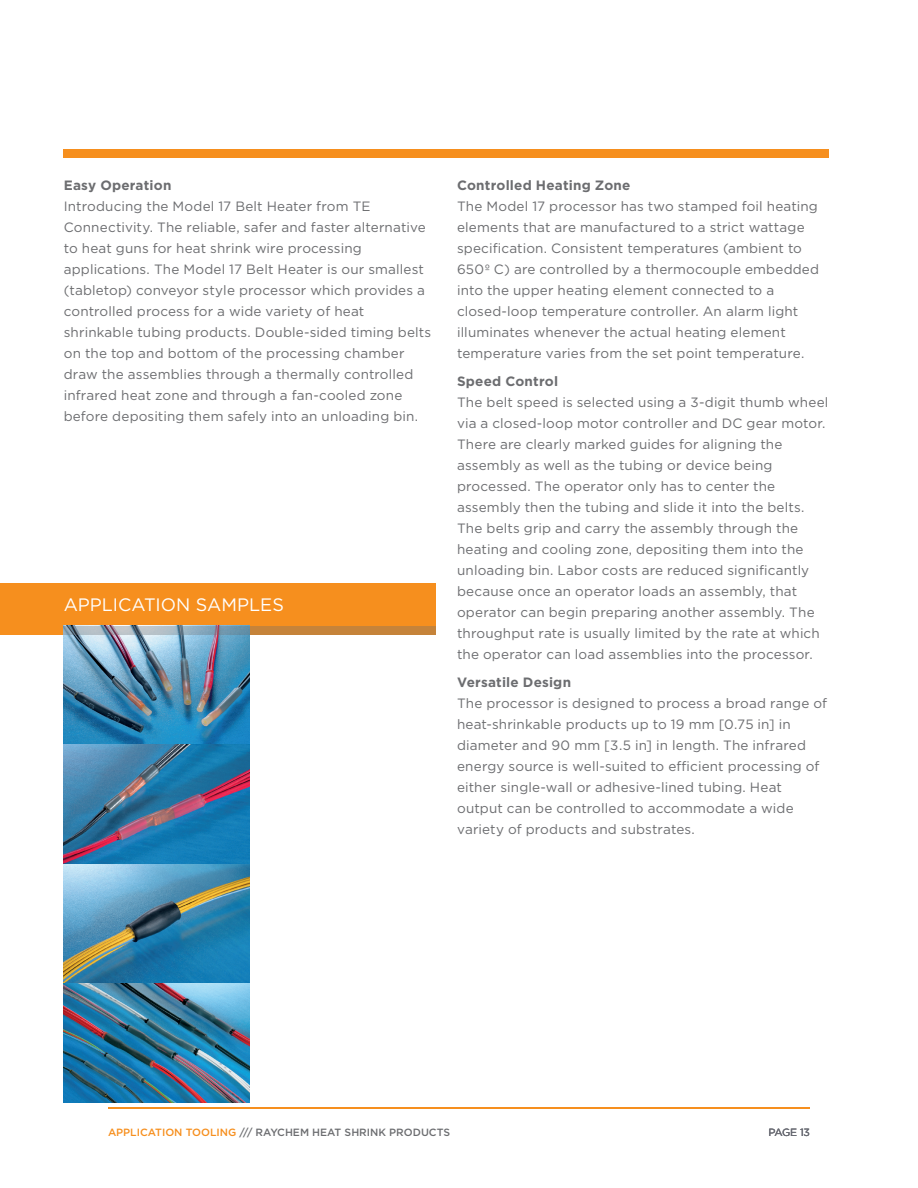
<style>
.page{position:relative;width:918px;height:1188px;background:#fff}
.page>*{position:absolute;margin:0;border:0;box-sizing:border-box;transform-origin:0 0}
.t1{font:18px "Gotham";color:#fff}
.t2{font:13.5px/21px "Gotham";letter-spacing:.01em;color:#6c6d70}
.t3{font:700 13.5px "Gotham";letter-spacing:.015em;color:#6c6d70}
.t4{font:500 10.5px "Gotham";color:#6c6d70}
.t5{font:10.5px "Gotham";letter-spacing:-.04em;color:#696b73}
.s1{color:#f68f1e}
</style>
<div class="page">
<div style="left:0;top:583px;width:436px;height:51px;background:#f68f1e"></div>
<div style="left:64px;top:150px;width:765px;height:8px;background:#f68f1e"></div>
<img style="left:64px;top:634px;width:186px;height:111px">
<img style="left:64px;top:745px;width:186px;height:119px">
<img style="left:64px;top:864px;width:186px;height:119px">
<img style="left:64px;top:983px;width:186px;height:119px">
<svg style="left:64px;top:626px;width:372px;height:8px;background:#ab9376"></svg>
<hr style="left:108px;top:1107px;width:702px;height:2px;background:#f68f1e">
<p class="t3" style="left:64px;top:177px;width:109px">Easy Operation</p>
<p class="t2" style="left:64px;top:196px;width:369px">Introducing the Model 17 Belt Heater from TE Connectivity. The reliable, safer and faster alternative to heat guns for heat shrink wire processing applications. The Model 17 Belt Heater is our smallest (tabletop) conveyor style processor which provides a controlled process for a wide variety of heat shrinkable tubing products. Double-sided timing belts on the top and bottom of the processing chamber draw the assemblies through a thermally controlled infrared heat zone and through a fan-cooled zone before depositing them safely into an unloading bin.</p>
<h1 class="t1" style="left:64px;top:593px;width:222px">APPLICATION SAMPLES</h1>
<p class="t3" style="left:457px;top:177px;width:175px">Controlled Heating Zone</p>
<p class="t2" style="left:457px;top:196px;width:364px">The Model 17 processor has two stamped foil heating elements that are manufactured to a strict wattage specification. Consistent temperatures (ambient to 650º C) are controlled by a thermocouple embedded into the upper heating element connected to a closed-loop temperature controller. An alarm light illuminates whenever the actual heating element temperature varies from the set point temperature.</p>
<p class="t3" style="left:457px;top:372px;width:103px">Speed Control</p>
<p class="t2" style="left:457px;top:391px;width:373px">The belt speed is selected using a 3-digit thumb wheel via a closed-loop motor controller and DC gear motor.<br>There are clearly marked guides for aligning the assembly as well as the tubing or device being processed. The operator only has to center the assembly then the tubing and slide it into the belts.<br>The belts grip and carry the assembly through the heating and cooling zone, depositing them into the unloading bin. Labor costs are reduced significantly because once an operator loads an assembly, that operator can begin preparing another assembly. The throughput rate is usually limited by the rate at which the operator can load assemblies into the processor.</p>
<p class="t3" style="left:457px;top:673px;width:116px">Versatile Design</p>
<p class="t2" style="left:457px;top:692px;width:372px">The processor is designed to process a broad range of heat-shrinkable products up to 19 mm [0.75 in] in diameter and 90 mm [3.5 in] in length. The infrared energy source is well-suited to efficient processing of either single-wall or adhesive-lined tubing. Heat output can be controlled to accommodate a wide variety of products and substrates.</p>
<p class="t4" style="left:108px;top:1125px;width:344px"><span class="s1">APPLICATION TOOLING</span> /// RAYCHEM HEAT SHRINK PRODUCTS</p>
<p class="t5" style="left:769px;top:1126px;width:43px">PAGE 13</p>
</div>
